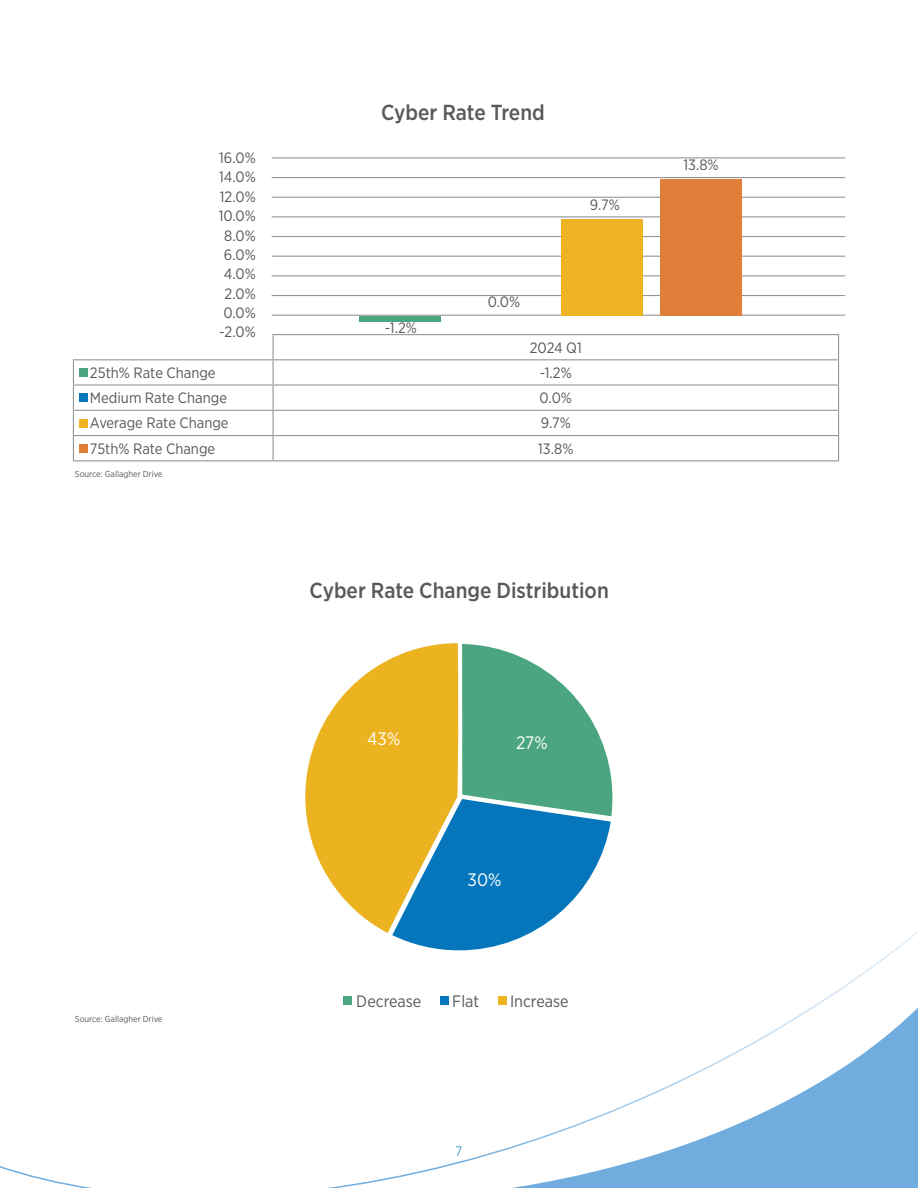
<style>
.page{position:relative;width:918px;height:1188px;background:#fff}
.page>*{position:absolute;margin:0;border:0;box-sizing:border-box;transform-origin:0 0}
.t1{font:500 21.75px "Gotham Narrow";color:#58595b}
.t2{font:18px "Gotham Narrow";color:#fff}
.t3{font:16.5px "Gotham Narrow";color:#58595b}
.t4{font:15px/19.4px "Gotham Narrow";color:#58595b;text-align:center}
.t5{font:300 13.5px "Gotham Narrow";color:#0075bc}
.t6{font:8.7px "Gotham Narrow";color:#58595b}
</style>
<div class="page">
<svg style="left:0;top:931px;width:918px;height:257px"></svg>
<svg style="left:305px;top:643px;width:153px;height:290px;fill:#ecb321"></svg>
<svg style="left:392px;top:644px;width:220px;height:306px"></svg>
<div style="left:344px;top:996px;width:8px;height:9px;background:#4ba580"></div>
<div style="left:440px;top:996px;width:9px;height:9px;background:#0576bc"></div>
<div style="left:498px;top:996px;width:8px;height:9px;background:#edb322"></div>
<hr style="left:272px;top:157px;width:573px;height:1px;background:#949698">
<hr style="left:272px;top:197px;width:573px;height:1px;background:#949698">
<hr style="left:272px;top:295px;width:573px;height:1px;background:#949698">
<hr style="left:272px;top:315px;width:573px;height:1px;background:#949698">
<hr style="left:272px;top:275px;width:573px;height:1px;background:#949698">
<hr style="left:272px;top:177px;width:573px;height:1px;background:#949698">
<hr style="left:272px;top:216px;width:573px;height:1px;background:#949698">
<hr style="left:272px;top:236px;width:573px;height:1px;background:#949698">
<hr style="left:272px;top:256px;width:573px;height:1px;background:#949698">
<div style="left:660px;top:179px;width:82px;height:137px;background:#e07e3a"></div>
<div style="left:561px;top:219px;width:81px;height:97px;background:#eeb323"></div>
<div style="left:360px;top:316px;width:81px;height:5px;background:#4ba680"></div>
<hr style="left:273px;top:334px;width:566px;height:1px;background:#949698">
<hr style="left:73px;top:359px;width:200px;height:1px;background:#949698">
<hr style="left:273px;top:359px;width:566px;height:1px;background:#949698">
<hr style="left:73px;top:384px;width:200px;height:2px;background:#949698">
<hr style="left:273px;top:384px;width:566px;height:2px;background:#949698">
<hr style="left:73px;top:410px;width:200px;height:1px;background:#949698">
<hr style="left:273px;top:410px;width:566px;height:1px;background:#949698">
<hr style="left:73px;top:435px;width:200px;height:1px;background:#949698">
<svg style="left:73px;top:360px;width:1px;height:100px"></svg>
<hr style="left:273px;top:435px;width:566px;height:1px;background:#949698">
<svg style="left:273px;top:335px;width:1px;height:125px"></svg>
<svg style="left:838px;top:335px;width:1px;height:125px"></svg>
<hr style="left:73px;top:460px;width:200px;height:1px;background:#949698">
<hr style="left:273px;top:460px;width:566px;height:1px;background:#949698">
<div style="left:79px;top:368px;width:8px;height:9px;background:#4ba580"></div>
<div style="left:79px;top:394px;width:8px;height:8px;background:#0576bc"></div>
<div style="left:79px;top:419px;width:8px;height:9px;background:#eeb222"></div>
<div style="left:79px;top:444px;width:8px;height:8px;background:#e27f37"></div>
<h1 class="t1" style="left:381px;top:99px;width:165px">Cyber Rate Trend</h1>
<p class="t4" style="left:219px;top:148px;width:39px">16.0%<br>14.0%<br>12.0%<br>10.0%<br>8.0%<br>6.0%<br>4.0%<br>2.0%<br>0.0% -2.0%</p>
<p class="t4" style="left:684px;top:155px;width:37px">13.8%</p>
<p class="t4" style="left:590px;top:195px;width:32px">9.7%</p>
<p class="t4" style="left:488px;top:292px;width:34px">0.0%</p>
<p class="t4" style="left:385px;top:318px;width:33px">-1.2%</p>
<p class="t4" style="left:530px;top:337px;width:53px">2024 Q1</p>
<p class="t4" style="left:90px;top:363px;width:127px">25th% Rate Change</p>
<p class="t4" style="left:540px;top:363px;width:33px">-1.2%</p>
<p class="t4" style="left:90px;top:388px;width:139px">Medium Rate Change</p>
<p class="t4" style="left:540px;top:388px;width:34px">0.0%</p>
<p class="t4" style="left:90px;top:413px;width:140px">Average Rate Change</p>
<p class="t4" style="left:541px;top:413px;width:32px">9.7%</p>
<p class="t4" style="left:90px;top:438px;width:127px">75th% Rate Change</p>
<p class="t4" style="left:538px;top:438px;width:37px">13.8%</p>
<p class="t6" style="left:75px;top:468px;width:89px">Source: Gallagher Drive</p>
<p class="t6" style="left:75px;top:1014px;width:89px">Source: Gallagher Drive</p>
<h1 class="t1" style="left:310px;top:576px;width:301px">Cyber Rate Change Distribution</h1>
<p class="t2" style="left:367px;top:727px;width:35px">43%</p>
<p class="t2" style="left:516px;top:731px;width:33px">27%</p>
<p class="t2" style="left:468px;top:868px;width:35px">30%</p>
<p class="t3" style="left:356px;top:991px;width:67px">Decrease</p>
<p class="t3" style="left:452px;top:991px;width:28px">Flat</p>
<p class="t3" style="left:510px;top:991px;width:60px">Increase</p>
<p class="t5" style="left:456px;top:1143px;width:8px">7</p>
</div>
